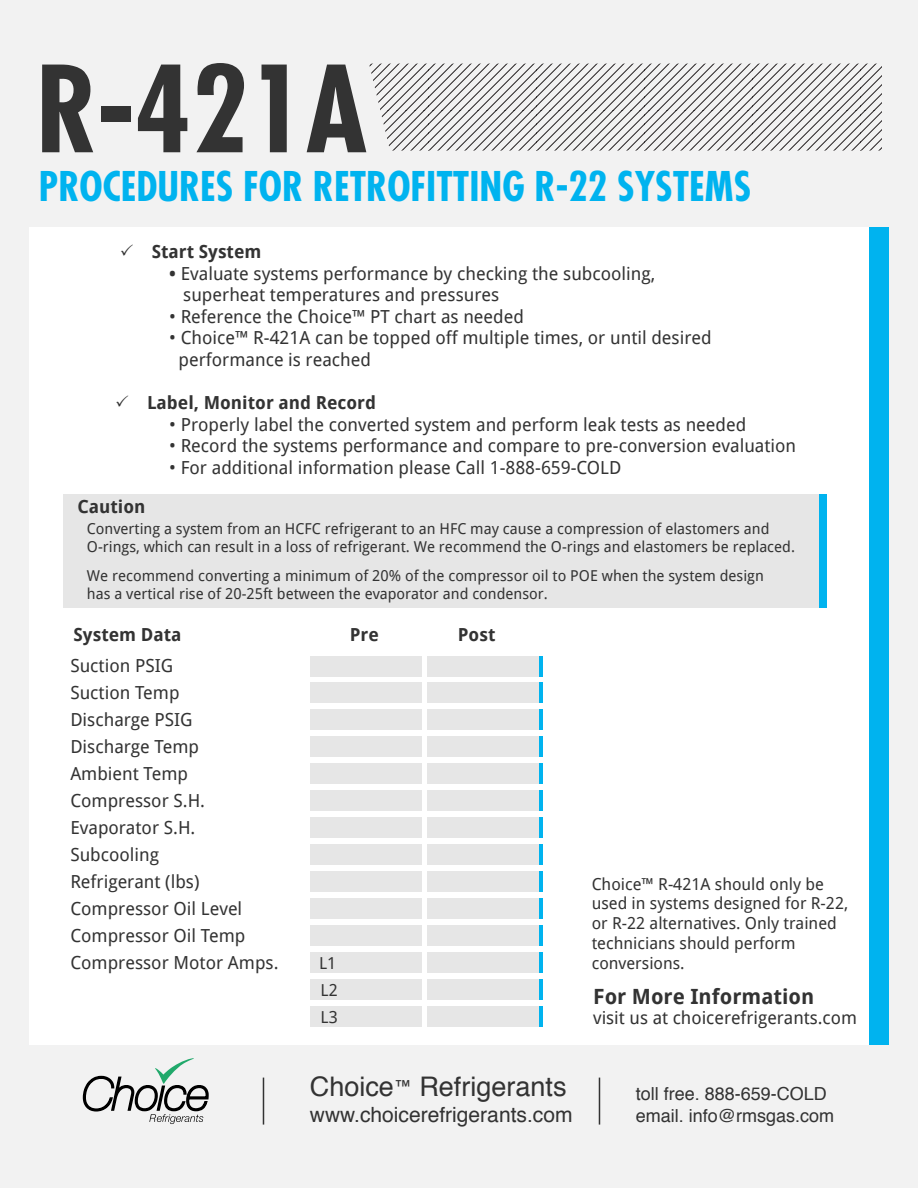
<style>
.page{position:relative;width:918px;height:1188px;background:#f2f2f2}
.page>*{position:absolute;margin:0;border:0;box-sizing:border-box;transform-origin:0 0}
.t1{font:700 condensed 116.4px "Futura LT";color:#333}
.t2{font:700 condensed 39.9px "Futura LT";color:#00b3ef}
.t3{font:27px "Helvetica";color:#333}
.t4{font:21px "Helvetica";color:#333}
.t5{font:700 21px "Droid Sans";color:#333}
.t6{font:18px/27px "Droid Sans";color:#333}
.t7{font:700 18px "Droid Sans";color:#333}
.t8{font:18px/21.6px "Helvetica";color:#333}
.t9{font:17.7px "Droid Sans";color:#333}
.t10{font:16.5px/19.8px "Droid Sans";color:#333;text-align:justify}
.t11{font:15px/18px "Droid Sans";color:#333}
.s1{font-weight:700}
.s2{font-size:18px}
</style>
<div class="page">
<div style="left:869px;top:227px;width:20px;height:818px;background:#00b3ef"></div>
<div style="left:29px;top:227px;width:840px;height:818px;background:#fff"></div>
<div style="left:310px;top:979px;width:112px;height:21px;background:#e6e6e6"></div>
<div style="left:310px;top:952px;width:112px;height:21px;background:#e6e6e6"></div>
<div style="left:310px;top:1006px;width:112px;height:21px;background:#e6e6e6"></div>
<svg style="left:82px;top:1058px;width:127px;height:66px"></svg>
<hr style="left:599px;top:1078px;width:1px;height:47px;background:#333">
<hr style="left:263px;top:1078px;width:1px;height:47px;background:#333">
<svg style="left:369px;top:64px;width:513px;height:87px"></svg>
<div style="left:310px;top:656px;width:112px;height:21px;background:#e6e6e6"></div>
<div style="left:63px;top:494px;width:757px;height:114px;background:#e6e6e6"></div>
<div style="left:820px;top:494px;width:7px;height:114px;background:#00b3ef"></div>
<div style="left:310px;top:682px;width:112px;height:21px;background:#e6e6e6"></div>
<div style="left:310px;top:709px;width:112px;height:21px;background:#e6e6e6"></div>
<div style="left:310px;top:736px;width:112px;height:21px;background:#e6e6e6"></div>
<div style="left:310px;top:763px;width:112px;height:21px;background:#e6e6e6"></div>
<div style="left:310px;top:790px;width:112px;height:21px;background:#e6e6e6"></div>
<div style="left:310px;top:817px;width:112px;height:21px;background:#e6e6e6"></div>
<div style="left:310px;top:844px;width:112px;height:21px;background:#e6e6e6"></div>
<div style="left:310px;top:871px;width:112px;height:21px;background:#e6e6e6"></div>
<div style="left:310px;top:898px;width:112px;height:21px;background:#e6e6e6"></div>
<div style="left:310px;top:925px;width:112px;height:21px;background:#e6e6e6"></div>
<div style="left:427px;top:656px;width:112px;height:21px;background:#e6e6e6"></div>
<div style="left:427px;top:682px;width:112px;height:21px;background:#e6e6e6"></div>
<div style="left:427px;top:709px;width:112px;height:21px;background:#e6e6e6"></div>
<div style="left:427px;top:736px;width:112px;height:21px;background:#e6e6e6"></div>
<div style="left:427px;top:763px;width:112px;height:21px;background:#e6e6e6"></div>
<div style="left:427px;top:790px;width:112px;height:21px;background:#e6e6e6"></div>
<div style="left:427px;top:817px;width:112px;height:21px;background:#e6e6e6"></div>
<div style="left:427px;top:844px;width:112px;height:21px;background:#e6e6e6"></div>
<div style="left:427px;top:871px;width:112px;height:21px;background:#e6e6e6"></div>
<div style="left:427px;top:898px;width:112px;height:21px;background:#e6e6e6"></div>
<div style="left:427px;top:925px;width:112px;height:21px;background:#e6e6e6"></div>
<div style="left:427px;top:952px;width:112px;height:21px;background:#e6e6e6"></div>
<hr style="left:539px;top:656px;width:4px;height:21px;background:#00b3ef">
<hr style="left:539px;top:682px;width:4px;height:21px;background:#00b3ef">
<hr style="left:539px;top:709px;width:4px;height:21px;background:#00b3ef">
<hr style="left:539px;top:736px;width:4px;height:21px;background:#00b3ef">
<hr style="left:539px;top:763px;width:4px;height:21px;background:#00b3ef">
<hr style="left:539px;top:790px;width:4px;height:21px;background:#00b3ef">
<hr style="left:539px;top:817px;width:4px;height:21px;background:#00b3ef">
<hr style="left:539px;top:844px;width:4px;height:21px;background:#00b3ef">
<hr style="left:539px;top:871px;width:4px;height:21px;background:#00b3ef">
<hr style="left:539px;top:898px;width:4px;height:21px;background:#00b3ef">
<hr style="left:539px;top:925px;width:4px;height:21px;background:#00b3ef">
<hr style="left:539px;top:952px;width:4px;height:21px;background:#00b3ef">
<div style="left:427px;top:979px;width:112px;height:21px;background:#e6e6e6"></div>
<hr style="left:539px;top:979px;width:4px;height:21px;background:#00b3ef">
<div style="left:427px;top:1006px;width:112px;height:21px;background:#e6e6e6"></div>
<hr style="left:539px;top:1006px;width:4px;height:21px;background:#00b3ef">
<h1 class="t1" style="left:36px;top:37px;width:333px">R-421A</h1>
<h2 class="t2" style="left:39px;top:161px;width:714px">PROCEDURES FOR RETROFITTING R-22 SYSTEMS</h2>
<p class="t7" style="left:152px;top:239px;width:111px">Start System</p>
<p class="t6" style="left:183px;top:262px;width:474px;line-height:21.6px;text-indent:-14px"><span class="s1">•</span> Evaluate systems performance by checking the subcooling, superheat temperatures and pressures</p>
<p class="t6" style="left:169px;top:302px;width:356px">• Reference the Choice™ PT chart as needed</p>
<p class="t6" style="left:179px;top:327px;width:535px;line-height:21.6px;text-indent:-9px">• Choice™ R-421A can be topped off multiple times, or until desired performance is reached</p>
<p class="t7" style="left:147px;top:390px;width:231px">Label, Monitor and Record</p>
<p class="t6" style="left:169px;top:410px;width:579px">• Properly label the converted system and perform leak tests as needed</p>
<p class="t6" style="left:169px;top:432px;width:629px">• Record the systems performance and compare to pre-conversion evaluation</p>
<p class="t6" style="left:169px;top:453px;width:454px">• For additional information please Call 1-888-659-COLD</p>
<p class="t7" style="left:77px;top:494px;width:70px">Caution</p>
<p class="t11" style="left:87px;top:520px;width:710px">Converting a system from an HCFC refrigerant to an HFC may cause a compression of elastomers and<br>O-rings, which can result in a loss of refrigerant. We recommend the O-rings and elastomers be replaced.</p>
<p class="t11" style="left:87px;top:566px;width:678px">We recommend converting a minimum of 20% of the compressor oil to POE when the system design has a vertical rise of 20-25ft between the evaporator and condensor.</p>
<p class="t7" style="left:74px;top:622px;width:110px">System Data</p>
<p class="t7" style="left:350px;top:622px;width:31px">Pre</p>
<p class="t7" style="left:458px;top:622px;width:39px">Post</p>
<p class="t6" style="left:70px;top:652px;width:210px">Suction PSIG<br>Suction Temp<br>Discharge PSIG<br>Discharge Temp<br>Ambient Temp<br>Compressor S.H.<br>Evaporator S.H.<br>Subcooling<br>Refrigerant (lbs)<br>Compressor Oil Level<br>Compressor Oil Temp<br>Compressor Motor Amps.</p>
<p class="t10" style="left:319px;top:949px;width:20px;line-height:27px">L1<br>L2<br>L3</p>
<h3 class="t3" style="left:310px;top:1066px;width:258px">Choice<span class="s2">™</span> Refrigerants</h3>
<p class="t4" style="left:310px;top:1098px;width:264px">www.choicerefrigerants.com</p>
<p class="t10" style="left:592px;top:873px;width:258px;text-align:left">Choice™ R-421A should only be used in systems designed for R-22, or R-22 alternatives. Only trained technicians should perform conversions.</p>
<p class="t5" style="left:593px;top:981px;width:223px">For More Information</p>
<p class="t9" style="left:593px;top:1005px;width:265px">visit us at choicerefrigerants.com</p>
<p class="t8" style="left:636px;top:1084px;width:200px">toll free. 888-659-COLD email. info@rmsgas.com</p>
</div>
